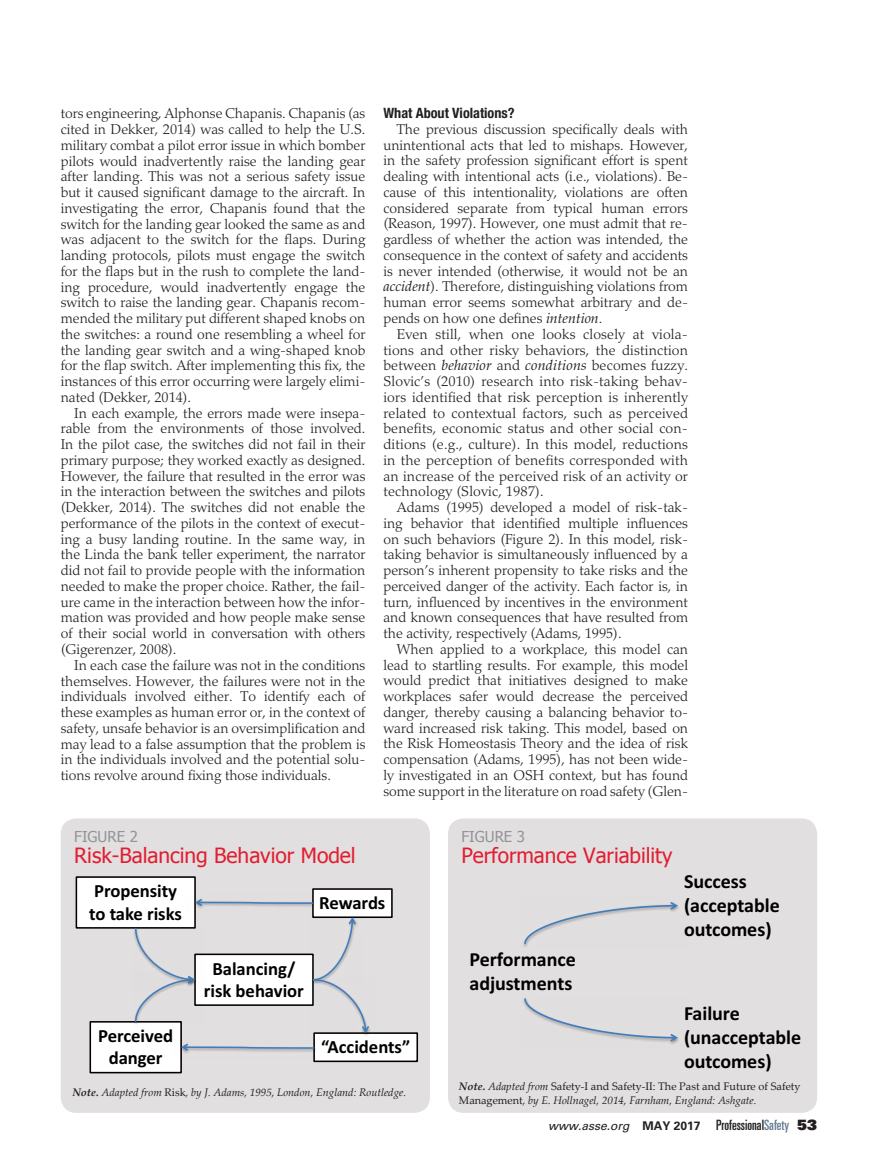
<style>
.page{position:relative;width:878px;height:1175px;background:#fff}
.page>*{position:absolute;margin:0;border:0;box-sizing:border-box;transform-origin:0 0}
.t1{font:21px "Tahoma";color:#e11e30}
.t2{font:700 20.1px/24px "Calibri";letter-spacing:-.005em;color:#000}
.t3{font:700 18.6px/22.4px "Calibri";letter-spacing:-.005em;color:#000;text-align:center}
.t4{font:15px "Tahoma";color:#939498}
.t5{font:300 14.25px/15.8px "Palatino LT Std";color:#231f20;text-align:justify}
.t6{font:700 condensed 14.25px "Helvetica Neue LT Std";color:#231f20}
.t7{font:italic 12px "Univers LT Std";color:#231f20}
.t8{font:italic 10.95px/13.5px "Palatino Linotype";color:#231f20}
.s1{font-weight:400;font-style:italic}
.s2{font-weight:700}
.s3{font-style:normal}
.s4{font-weight:700;font-style:normal}
.s5{font-style:normal;font-stretch:ultra-condensed;font-size:14.25px}
.s6{font-style:normal;font-stretch:ultra-condensed;font-size:14.25px;color:#657c91}
.s7{font-family:"Univers LT Std X Black";font-style:normal;font-size:14.25px}
</style>
<div class="page">
<div style="left:448px;top:818px;width:369px;height:294px;background:#e2dfe1;border-radius:15px"></div>
<svg style="left:524px;top:902px;width:154px;height:42px"></svg>
<img style="left:523px;top:1000px;width:156px;height:44px">
<svg style="left:524px;top:998px;width:154px;height:43px"></svg>
<div style="left:61px;top:818px;width:369px;height:294px;background:#e2dfe1;border-radius:15px"></div>
<div style="left:76px;top:877px;width:119px;height:50px;background:#fff"></div>
<div style="left:76px;top:876px;width:120px;height:52px;border:2px solid #000"></div>
<div style="left:313px;top:889px;width:79px;height:28px;background:#fff"></div>
<div style="left:312px;top:888px;width:80px;height:30px;border:2px solid #000"></div>
<div style="left:195px;top:954px;width:118px;height:51px;background:#fff"></div>
<div style="left:194px;top:953px;width:120px;height:52px;border:2px solid #000"></div>
<div style="left:90px;top:1021px;width:91px;height:51px;background:#fff"></div>
<div style="left:89px;top:1021px;width:93px;height:52px;border:2px solid #000"></div>
<div style="left:314px;top:1033px;width:103px;height:28px;background:#fff"></div>
<div style="left:313px;top:1032px;width:105px;height:30px;border:2px solid #000"></div>
<img style="left:193px;top:894px;width:122px;height:19px">
<svg style="left:195px;top:898px;width:118px;height:8px"></svg>
<img style="left:132px;top:926px;width:73px;height:45px">
<img style="left:132px;top:971px;width:73px;height:54px">
<svg style="left:135px;top:927px;width:60px;height:94px"></svg>
<img style="left:310px;top:908px;width:52px;height:69px">
<img style="left:310px;top:977px;width:65px;height:61px">
<svg style="left:313px;top:917px;width:56px;height:116px"></svg>
<img style="left:179px;top:1038px;width:137px;height:20px">
<svg style="left:181px;top:1043px;width:133px;height:7px"></svg>
<p class="t6" style="left:383px;top:104px;width:133px">What About Violations?</p>
<p class="t5" style="left:383px;top:121px;width:306px;text-indent:13px">The previous discussion specifically deals with unintentional acts that led to mishaps. However, in the safety profession significant effort is spent dealing with intentional acts (i.e., violations). Be&shy;cause of this intentionality, violations are often considered separate from typical human errors (Reason, 1997). However, one must admit that re&shy;gardless of whether the action was intended, the consequence in the context of safety and accidents is never intended (otherwise, it would not be an <span class="s1">accident</span>). Therefore, distinguishing violations from human error seems somewhat arbitrary and de&shy;pends on how one defines <span class="s1">intention</span>.</p>
<p class="t5" style="left:383px;top:326px;width:306px;text-indent:14px">Even still, when one looks closely at viola&shy;tions and other risky behaviors, the distinction between <span class="s1">behavior</span> and <span class="s1">conditions</span> becomes fuzzy.<br>Slovic’s (2010) research into risk-taking behav&shy;iors identified that risk perception is inherently related to contextual factors, such as perceived benefits, economic status and other social con&shy;ditions (e.g., culture). In this model, reductions in the perception of benefits corresponded with an increase of the perceived risk of an activity or technology (Slovic, 1987).</p>
<p class="t5" style="left:383px;top:499px;width:306px;text-indent:13px">Adams (1995) developed a model of risk-tak&shy;ing behavior that identified multiple influences on such behaviors (Figure 2). In this model, risk&shy;taking behavior is simultaneously influenced by a person’s inherent propensity to take risks and the perceived danger of the activity. Each factor is, in turn, influenced by incentives in the environment and known consequences that have resulted from the activity, respectively (Adams, 1995).</p>
<p class="t5" style="left:383px;top:641px;width:306px;text-indent:13px">When applied to a workplace, this model can lead to startling results. For example, this model would predict that initiatives designed to make workplaces safer would decrease the perceived danger, thereby causing a balancing behavior to&shy;ward increased risk taking. This model, based on the Risk Homeostasis Theory and the idea of risk compensation (Adams, 1995), has not been wide&shy;ly investigated in an OSH context, but has found some support in the literature on road safety (Glen-</p>
<p class="t4" style="left:461px;top:826px;width:65px">Figure 3</p>
<h1 class="t1" style="left:461px;top:841px;width:212px">Performance Variability</h1>
<p class="t5" style="left:61px;top:106px;width:306px">tors engineering, Alphonse Chapanis. Chapanis (as cited in Dekker, 2014) was called to help the U.S. military combat a pilot error issue in which bomber pilots would inadvertently raise the landing gear after landing. This was not a serious safety issue but it caused significant damage to the aircraft. In investigating the error, Chapanis found that the switch for the landing gear looked the same as and was adjacent to the switch for the flaps. During landing protocols, pilots must engage the switch for the flaps but in the rush to complete the land&shy;ing procedure, would inadvertently engage the switch to raise the landing gear. Chapanis recom&shy;mended the military put different shaped knobs on the switches: a round one resembling a wheel for the landing gear switch and a wing-shaped knob for the flap switch. After implementing this fix, the instances of this error occurring were largely elimi&shy;nated (Dekker, 2014).</p>
<p class="t5" style="left:61px;top:405px;width:306px;text-indent:13px">In each example, the errors made were insepa&shy;rable from the environments of those involved.<br>In the pilot case, the switches did not fail in their primary purpose; they worked exactly as designed.<br>However, the failure that resulted in the error was in the interaction between the switches and pilots (Dekker, 2014). The switches did not enable the performance of the pilots in the context of execut&shy;ing a busy landing routine. In the same way, in the Linda the bank teller experiment, the narrator did not fail to provide people with the information needed to make the proper choice. Rather, the fail&shy;ure came in the interaction between how the infor&shy;mation was provided and how people make sense of their social world in conversation with others (Gigerenzer, 2008).</p>
<p class="t5" style="left:61px;top:657px;width:306px;text-indent:13px">In each case the failure was not in the conditions themselves. However, the failures were not in the individuals involved either. To identify each of these examples as human error or, in the context of safety, unsafe behavior is an oversimplification and may lead to a false assumption that the problem is in the individuals involved and the potential solu&shy;tions revolve around fixing those individuals.</p>
<p class="t4" style="left:74px;top:826px;width:65px">Figure 2</p>
<h1 class="t1" style="left:74px;top:841px;width:283px">Risk-Balancing Behavior Model</h1>
<h3 class="t3" style="left:89px;top:879px;width:94px;text-align:left">Propensity to take risks</h3>
<h3 class="t3" style="left:319px;top:891px;width:68px">Rewards</h3>
<h2 class="t2" style="left:684px;top:868px;width:97px">Success (acceptable outcomes)</h2>
<h3 class="t3" style="left:204px;top:956px;width:101px">Balancing/ risk behavior</h3>
<h3 class="t3" style="left:98px;top:1024px;width:77px">Perceived danger</h3>
<h3 class="t3" style="left:321px;top:1035px;width:91px">“Accidents”</h3>
<p class="t8" style="left:72px;top:1084px;width:335px"><span class="s2">Note.</span> Adapted from <span class="s3">Risk</span>, by J. Adams, 1995, London, England: Routledge.</p>
<h2 class="t2" style="left:469px;top:946px;width:108px">Performance adjustments</h2>
<h2 class="t2" style="left:684px;top:1000px;width:119px">Failure (unacceptable outcomes)</h2>
<p class="t8" style="left:459px;top:1079px;width:343px"><span class="s2">Note.</span> Adapted from <span class="s3">Safety-I and Safety-II: The Past and Future of Safety<br>Management</span>, by E. Hollnagel, 2014, Farnham, England: Ashgate.</p>
<p class="t7" style="left:548px;top:1118px;width:270px">www.asse.org <span class="s4">may 2017</span> <span class="s5">Professional</span><span class="s6">Safety</span> <span class="s7">53</span></p>
</div>
